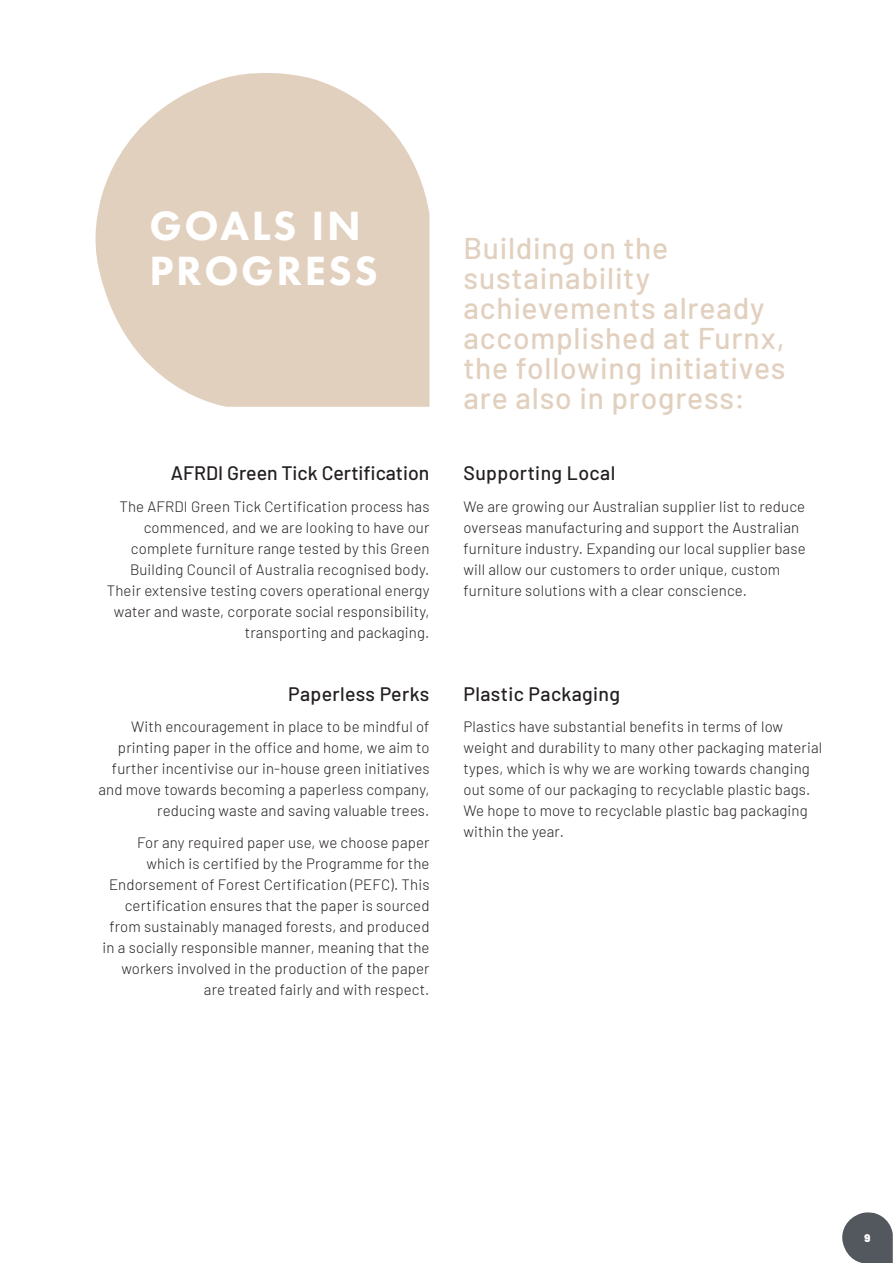
<style>
.page{position:relative;width:893px;height:1263px;background:#fff}
.page>*{position:absolute;margin:0;border:0;box-sizing:border-box;transform-origin:0 0}
.t1{font:800 42.45px/44.5px "Futura PT";letter-spacing:.06em;color:#fff}
.t2{font:500 30px/30px "Barlow";letter-spacing:.025em;color:#e2d0bf}
.t3{font:500 19.5px "Barlow";letter-spacing:.02em;color:#231f20}
.t4{font:500 19.5px "Barlow";color:#231f20}
.t5{font:300 15px/21px "Barlow";letter-spacing:.01em;color:#231f20;text-align:right}
.t6{font:900 11.1px "Barlow";color:#fff}
</style>
<div class="page">
<svg style="left:95px;top:73px;width:334px;height:334px;fill:#e2d0bf"></svg>
<svg style="left:842px;top:1212px;width:51px;height:51px"></svg>
<h1 class="t1" style="left:149px;top:203px;width:230px">GOALS IN<br>PROGRESS</h1>
<h3 class="t4" style="left:171px;top:459px;width:260px">AFRDI Green Tick Certification</h3>
<p class="t5" style="left:107px;top:495px;width:324px">The AFRDI Green Tick Certification process has commenced, and we are looking to have our complete furniture range tested by this Green Building Council of Australia recognised body.<br>Their extensive testing covers operational energy water and waste, corporate social responsibility, transporting and packaging.</p>
<h3 class="t3" style="left:288px;top:679px;width:143px">Paperless Perks</h3>
<p class="t5" style="left:99px;top:715px;width:332px">With encouragement in place to be mindful of printing paper in the office and home, we aim to further incentivise our in-house green initiatives and move towards becoming a paperless company, reducing waste and saving valuable trees.</p>
<p class="t5" style="left:103px;top:831px;width:328px">For any required paper use, we choose paper which is certified by the Programme for the Endorsement of Forest Certification (PEFC). This certification ensures that the paper is sourced from sustainably managed forests, and produced in a socially responsible manner, meaning that the workers involved in the production of the paper are treated fairly and with respect.</p>
<h2 class="t2" style="left:463px;top:231px;width:323px">Building on the sustainability achievements already accomplished at Furnx, the following initiatives are also in progress:</h2>
<h3 class="t3" style="left:463px;top:459px;width:153px">Supporting Local</h3>
<p class="t5" style="left:463px;top:495px;width:344px;text-align:left">We are growing our Australian supplier list to reduce overseas manufacturing and support the Australian furniture industry. Expanding our local supplier base will allow our customers to order unique, custom furniture solutions with a clear conscience.</p>
<h3 class="t3" style="left:463px;top:679px;width:158px">Plastic Packaging</h3>
<p class="t5" style="left:463px;top:715px;width:360px;text-align:left">Plastics have substantial benefits in terms of low weight and durability to many other packaging material types, which is why we are working towards changing out some of our packaging to recyclable plastic bags.<br>We hope to move to recyclable plastic bag packaging within the year.</p>
<p class="t6" style="left:864px;top:1230px;width:7px">9</p>
</div>
